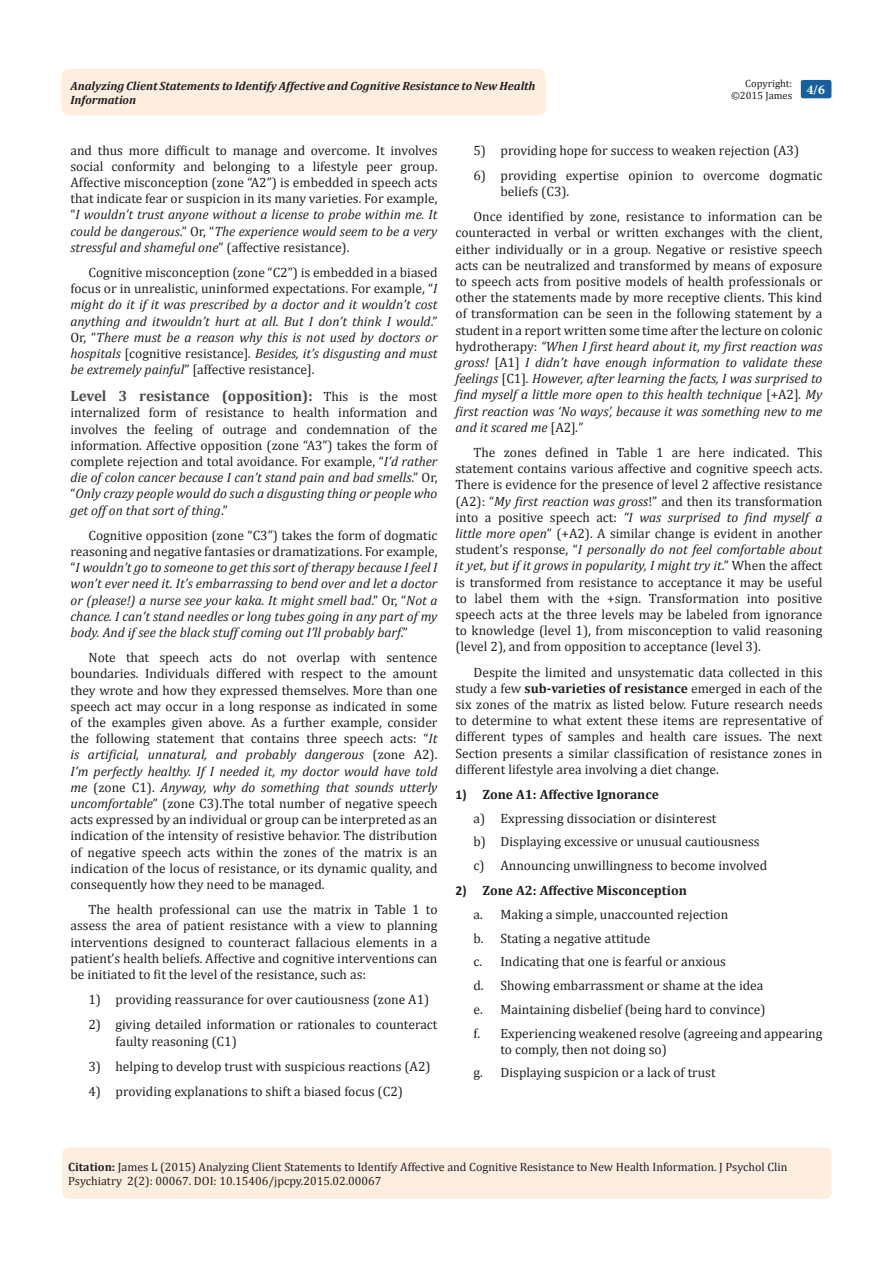
<style>
.page{position:relative;width:893px;height:1263px;background:#fff}
.page>*{position:absolute;margin:0;border:0;box-sizing:border-box;transform-origin:0 0}
.List_Paragraph{font:700 15px "Cambria";color:#4b4c4d}
.List_Paragraph-2{font:13.5px/16.2px "Cambria";color:#231f20;text-align:justify}
.t1{font:italic 13.5px/16.2px "Cambria";color:#231f20;text-align:justify}
.t2{font:700 13.5px "Cambria";color:#231f20}
.t3{font:700 13.5px "Minion Pro";color:#fff}
.t4{font:12px/14.4px "Cambria";color:#231f20}
.t5{font:italic 700 12px/14.4px "Cambria";color:#231f20}
.t6{font:10.5px "Cambria";color:#231f20}
.s1{font-style:italic}
.s2{font-style:normal}
.s3{font-weight:400;font-size:13.5px;color:#231f20}
.s4{font-weight:700}
.s5{font-family:"Calibri"}
</style>
<div class="page">
<div style="left:62px;top:1147px;width:769px;height:52px;background:#feeee0;border-radius:7px"></div>
<div style="left:62px;top:69px;width:484px;height:47px;background:#feeee0;border-radius:8px"></div>
<div style="left:801px;top:80px;width:30px;height:18px;background:#18609d;border-radius:2px"></div>
<p class="t6" style="left:745px;top:77px;width:48px">Copyright:</p>
<p class="t6" style="left:731px;top:89px;width:63px">©2015 James</p>
<p class="t5" style="left:70px;top:78px;width:467px">Analyzing Client Statements to Identify Affective and Cognitive Resistance to New Health<br>Information</p>
<p class="t3" style="left:807px;top:80px;width:19px">4/6</p>
<p class="List_Paragraph-2" style="left:70px;top:142px;width:368px">and thus more difficult to manage and overcome. It involves social conformity and belonging to a lifestyle peer group.<br>Affective misconception (zone “A2”) is embedded in speech acts that indicate fear or suspicion in its many varieties. For example, “<span class="s1">I wouldn’t trust anyone without a license to probe within me. It could be dangerous</span>.” Or, “<span class="s1">The experience would seem to be a very stressful and shameful one</span>” (affective resistance).</p>
<p class="t1" style="left:70px;top:264px;width:368px;text-indent:18px"><span class="s2">Cognitive misconception (zone “C2”) is embedded in a biased focus or in unrealistic, uninformed expectations. For example, “</span>I might do it if it was prescribed by a doctor and it wouldn’t cost anything and itwouldn’t hurt at all. But I don’t think I would<span class="s2">.” Or, “</span>There must be a reason why this is not used by doctors or hospitals <span class="s2">[cognitive resistance]</span>. Besides, it’s disgusting and must be extremely painful<span class="s2">” [affective resistance].</span></p>
<p class="List_Paragraph" style="left:70px;top:385px;width:368px">Level 3 resistance (opposition): <span class="s3">This is the most</span></p>
<p class="List_Paragraph-2" style="left:70px;top:405px;width:368px">internalized form of resistance to health information and involves the feeling of outrage and condemnation of the information. Affective opposition (zone “A3”) takes the form of complete rejection and total avoidance. For example, “<span class="s1">I’d rather die of colon cancer because I can’t stand pain and bad smells</span>.” Or, “<span class="s1">Only crazy people would do such a disgusting thing or people who get off on that sort of thing</span>.”</p>
<p class="t1" style="left:70px;top:526px;width:368px;text-indent:18px"><span class="s2">Cognitive opposition (zone “C3”) takes the form of dogmatic reasoning and negative fantasies or dramatizations. For example, “</span>I wouldn’t go to someone to get this sort of therapy because I feel I won’t ever need it. It’s embarrassing to bend over and let a doctor or (please!) a nurse see your kaka. It might smell bad<span class="s2">.” Or, “</span>Not a chance. I can’t stand needles or long tubes going in any part of my body. And if see the black stuff coming out I’ll probably barf<span class="s2">.”</span></p>
<p class="List_Paragraph-2" style="left:70px;top:649px;width:368px;text-indent:18px">Note that speech acts do not overlap with sentence boundaries. Individuals differed with respect to the amount they wrote and how they expressed themselves. More than one speech act may occur in a long response as indicated in some of the examples given above. As a further example, consider the following statement that contains three speech acts: “<span class="s1">It is artificial, unnatural, and probably dangerous</span> (zone A2).<br><span class="s1">I’m perfectly healthy. If I needed it, my doctor would have told me</span> (zone C1). <span class="s1">Anyway, why do something that sounds utterly uncomfortable</span>” (zone C3).The total number of negative speech acts expressed by an individual or group can be interpreted as an indication of the intensity of resistive behavior. The distribution of negative speech acts within the zones of the matrix is an indication of the locus of resistance, or its dynamic quality, and consequently how they need to be managed.</p>
<p class="List_Paragraph-2" style="left:70px;top:901px;width:368px;text-indent:18px">The health professional can use the matrix in Table 1 to assess the area of patient resistance with a view to planning interventions designed to counteract fallacious elements in a patient’s health beliefs. Affective and cognitive interventions can be initiated to fit the level of the resistance, such as:</p>
<p class="List_Paragraph-2" style="left:88px;top:991px;width:342px">1) providing reassurance for over cautiousness (zone A1)</p>
<p class="List_Paragraph-2" style="left:116px;top:1017px;width:323px;text-indent:-27px">2) giving detailed information or rationales to counteract faulty reasoning (C1)</p>
<p class="List_Paragraph-2" style="left:88px;top:1058px;width:344px">3) helping to develop trust with suspicious reactions (A2)</p>
<p class="List_Paragraph-2" style="left:88px;top:1083px;width:316px">4) providing explanations to shift a biased focus (C2)</p>
<p class="List_Paragraph-2" style="left:473px;top:142px;width:327px">5) providing hope for success to weaken rejection (A3)</p>
<p class="List_Paragraph-2" style="left:500px;top:167px;width:323px;text-indent:-27px">6) providing expertise opinion to overcome dogmatic beliefs (C3).</p>
<p class="List_Paragraph-2" style="left:455px;top:208px;width:368px;text-indent:18px">Once identified by zone, resistance to information can be counteracted in verbal or written exchanges with the client, either individually or in a group. Negative or resistive speech acts can be neutralized and transformed by means of exposure to speech acts from positive models of health professionals or other the statements made by more receptive clients. This kind of transformation can be seen in the following statement by a student in a report written some time after the lecture on colonic hydrotherapy: <span class="s1">“When I first heard about it, my first reaction was gross!</span> [A1] <span class="s1">I didn’t have enough information to validate these feelings</span> [C1]<span class="s1">. However, after learning the facts, I was surprised to find myself a little more open to this health technique</span> [+A2]<span class="s1">. My first reaction was ‘No ways’, because it was something new to me and it scared me</span> [A2]<span class="s1">.”</span></p>
<p class="List_Paragraph-2" style="left:455px;top:444px;width:368px;text-indent:18px">The zones defined in Table 1 are here indicated. This statement contains various affective and cognitive speech acts.<br>There is evidence for the presence of level 2 affective resistance (A2): “<span class="s1">My first reaction was gross</span>!” and then its transformation into a positive speech act: <span class="s1">“I was surprised to find myself a little more open</span>” (+A2). A similar change is evident in another student’s response, “<span class="s1">I personally do not feel comfortable about it yet, but if it grows in popularity, I might try it</span>.” When the affect is transformed from resistance to acceptance it may be useful to label them with the +sign. Transformation into positive speech acts at the three levels may be labeled from ignorance to knowledge (level 1), from misconception to valid reasoning (level 2), and from opposition to acceptance (level 3).</p>
<p class="List_Paragraph-2" style="left:455px;top:664px;width:368px;text-indent:18px">Despite the limited and unsystematic data collected in this study a few <span class="s4">sub-varieties of resistance</span> emerged in each of the six zones of the matrix as listed below. Future research needs to determine to what extent these items are representative of different types of samples and health care issues. The next Section presents a similar classification of resistance zones in different lifestyle area involving a diet change.</p>
<p class="t2" style="left:455px;top:785px;width:205px"><span class="s5">1)</span> Zone A1: Affective Ignorance</p>
<p class="List_Paragraph-2" style="left:473px;top:810px;width:245px">a) Expressing dissociation or disinterest</p>
<p class="List_Paragraph-2" style="left:473px;top:834px;width:288px">b) Displaying excessive or unusual cautiousness</p>
<p class="List_Paragraph-2" style="left:473px;top:857px;width:295px">c) Announcing unwillingness to become involved</p>
<p class="t2" style="left:455px;top:881px;width:233px"><span class="s5">2)</span> Zone A2: Affective Misconception</p>
<p class="List_Paragraph-2" style="left:473px;top:906px;width:256px">a. Making a simple, unaccounted rejection</p>
<p class="List_Paragraph-2" style="left:473px;top:930px;width:178px">b. Stating a negative attitude</p>
<p class="List_Paragraph-2" style="left:473px;top:954px;width:254px">c. Indicating that one is fearful or anxious</p>
<p class="List_Paragraph-2" style="left:473px;top:977px;width:291px">d. Showing embarrassment or shame at the idea</p>
<p class="List_Paragraph-2" style="left:473px;top:1001px;width:294px">e. Maintaining disbelief (being hard to convince)</p>
<p class="List_Paragraph-2" style="left:500px;top:1025px;width:323px;text-indent:-27px">f. Experiencing weakened resolve (agreeing and appearing to comply, then not doing so)</p>
<p class="List_Paragraph-2" style="left:473px;top:1065px;width:244px">g. Displaying suspicion or a lack of trust</p>
<p class="t4" style="left:68px;top:1159px;width:721px"><span class="s4">Citation:</span> James L (2015) Analyzing Client Statements to Identify Affective and Cognitive Resistance to New Health Information. J Psychol Clin<br>Psychiatry 2(2): 00067. DOI: 10.15406/jpcpy.2015.02.00067</p>
</div>
